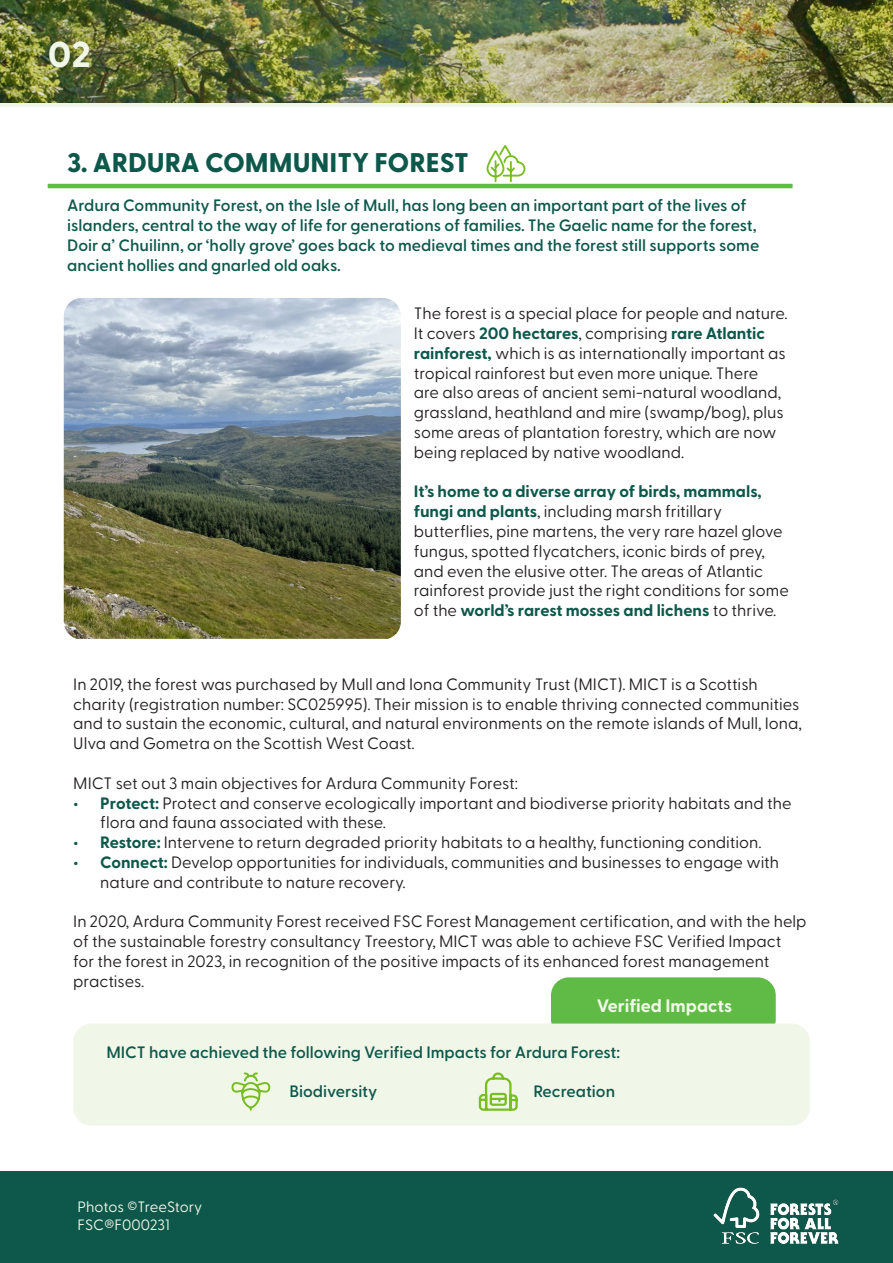
<style>
.page{position:relative;width:893px;height:1263px;background:#fff}
.page>*{position:absolute;margin:0;border:0;box-sizing:border-box;transform-origin:0 0}
.t1{font:800 36px "Greycliff CF";color:#f1f7e8}
.t2{font:800 27px "Greycliff CF";color:#0d584b}
.t3{font:700 18px "Greycliff CF";color:#f1f7e8}
.t4{font:16.5px/19.8px "Greycliff CF";color:#231f20}
.t5{font:600 16.5px/19.8px "Greycliff CF";color:#0d584b}
.t6{font:700 16.5px "Greycliff CF";color:#0d584b}
.t7{font:15px "Greycliff CF";color:#f1f7e8}
.s1{font-weight:700;color:#0d584b}
</style>
<div class="page">
<div style="left:0;top:1171px;width:893px;height:92px;background:#0d584b"></div>
<svg style="left:0;top:102px;width:893px;height:4px;background:#d3d8c1"></svg>
<img style="left:0;top:0;width:893px;height:102px">
<img style="left:713px;top:1187px;width:126px;height:56px">
<img style="left:64px;top:298px;width:337px;height:341px">
<div style="left:551px;top:977px;width:225px;height:60px;background:#60bb46;border-radius:18px"></div>
<div style="left:73px;top:1023px;width:737px;height:102px;background:#f1f7e8;border-radius:18px"></div>
<svg style="left:231px;top:1072px;width:39px;height:39px"></svg>
<svg style="left:479px;top:1072px;width:39px;height:39px"></svg>
<hr style="left:48px;top:184px;width:745px;height:4px;background:#60bb46">
<svg style="left:486px;top:145px;width:39px;height:37px"></svg>
<p class="t1" style="left:48px;top:27px;width:45px">02</p>
<p class="t2" style="left:67px;top:141px;width:403px">3. ARDURA COMMUNITY FOREST</p>
<p class="t5" style="left:67px;top:195px;width:681px">Ardura Community Forest, on the Isle of Mull, has long been an important part of the lives of</p>
<p class="t5" style="left:67px;top:214px;width:691px">islanders, central to the way of life for generations of families. The Gaelic name for the forest,</p>
<p class="t5" style="left:67px;top:234px;width:694px">Doir a’ Chuilinn, or ‘holly grove’ goes back to medieval times and the forest still supports some ancient hollies and gnarled old oaks.</p>
<p class="t4" style="left:414px;top:302px;width:375px">The forest is a special place for people and nature.<br>It covers <span class="s1">200 hectares</span>, comprising <span class="s1">rare Atlantic</span></p>
<p class="t4" style="left:414px;top:342px;width:373px"><span class="s1">rainforest,</span> which is as internationally important as</p>
<p class="t4" style="left:414px;top:362px;width:371px">tropical rainforest but even more unique. There are also areas of ancient semi-natural woodland, grassland, heathland and mire (swamp/bog), plus some areas of plantation forestry, which are now being replaced by native woodland.</p>
<p class="t6" style="left:414px;top:479px;width:349px">It’s home to a diverse array of birds, mammals,</p>
<p class="t4" style="left:414px;top:500px;width:310px"><span class="s1">fungi and plants</span>, including marsh fritillary</p>
<p class="t4" style="left:414px;top:520px;width:370px">butterflies, pine martens, the very rare hazel glove fungus, spotted flycatchers, iconic birds of prey, and even the elusive otter. The areas of Atlantic</p>
<p class="t4" style="left:414px;top:579px;width:376px">rainforest provide just the right conditions for some of the <span class="s1">world’s rarest mosses and lichens</span> to thrive.</p>
<p class="t4" style="left:73px;top:673px;width:730px">In 2019, the forest was purchased by Mull and Iona Community Trust (MICT). MICT is a Scottish charity (registration number: SC025995). Their mission is to enable thriving connected communities and to sustain the economic, cultural, and natural environments on the remote islands of Mull, Iona, Ulva and Gometra on the Scottish West Coast.</p>
<p class="t4" style="left:73px;top:772px;width:446px">MICT set out 3 main objectives for Ardura Community Forest:</p>
<p class="t4" style="left:100px;top:792px;width:693px;text-indent:-27px"><span class="s1">• Protect:</span> Protect and conserve ecologically important and biodiverse priority habitats and the flora and fauna associated with these.</p>
<p class="t4" style="left:73px;top:831px;width:690px"><span class="s1">• Restore:</span> Intervene to return degraded priority habitats to a healthy, functioning condition.</p>
<p class="t4" style="left:100px;top:851px;width:680px;text-indent:-27px"><span class="s1">• Connect:</span> Develop opportunities for individuals, communities and businesses to engage with nature and contribute to nature recovery.</p>
<p class="t4" style="left:73px;top:910px;width:735px">In 2020, Ardura Community Forest received FSC Forest Management certification, and with the help of the sustainable forestry consultancy Treestory, MICT was able to achieve FSC Verified Impact<br>for the forest in 2023, in recognition of the positive impacts of its enhanced forest management practises.</p>
<p class="t3" style="left:597px;top:992px;width:137px">Verified Impacts</p>
<p class="t5" style="left:106px;top:1041px;width:515px">MICT have achieved the following Verified Impacts for Ardura Forest:</p>
<p class="t5" style="left:289px;top:1081px;width:89px">Biodiversity</p>
<p class="t5" style="left:533px;top:1081px;width:83px">Recreation</p>
<p class="t7" style="left:77px;top:1195px;width:126px">Photos ©TreeStory</p>
<p class="t7" style="left:77px;top:1213px;width:94px">FSC®F000231</p>
</div>
